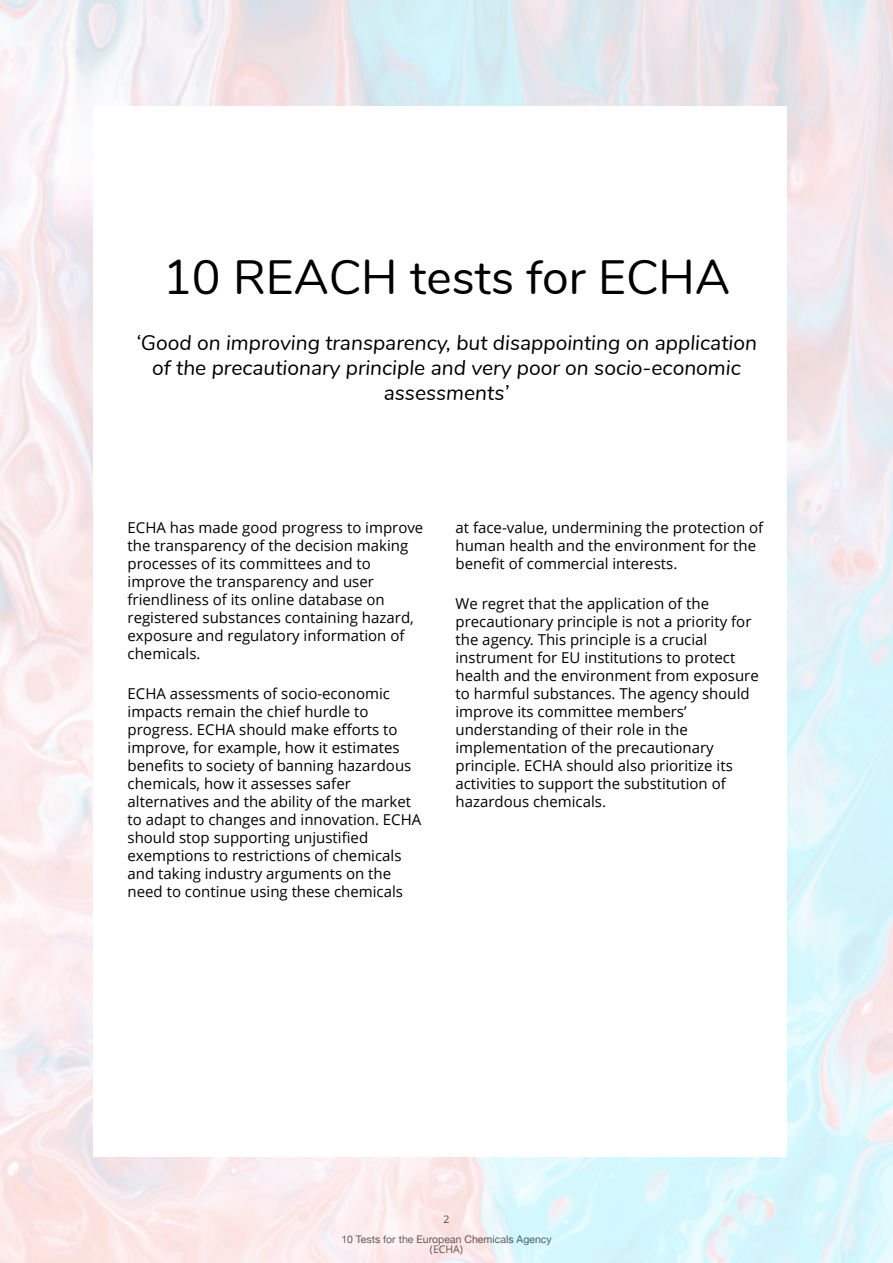
<style>
.page{position:relative;width:893px;height:1263px;background:#fff}
.page>*{position:absolute;margin:0;border:0;box-sizing:border-box;transform-origin:0 0}
.t1{font:48px "Nunito";color:#000}
.t2{font:italic 21px/25.2px "Nunito";color:#000;text-align:center}
.t3{font:15px/18px "Open Sans";color:#000}
.t4{font:10.5px "Helvetica Neue";color:#4a4a49}
.t5{font:10.5px "Open Sans";color:#4a4a49}
</style>
<div class="page">
<h1 class="t1" style="left:163px;top:242px;width:568px">10 REACH tests for ECHA</h1>
<h2 class="t2" style="left:136px;top:329px;width:622px">‘Good on improving transparency, but disappointing on application of the precautionary principle and very poor on socio-economic assessments’</h2>
<p class="t3" style="left:128px;top:518px;width:297px">ECHA has made good progress to improve the transparency of the decision making processes of its committees and to improve the transparency and user friendliness of its online database on registered substances containing hazard, exposure and regulatory information of chemicals.</p>
<p class="t3" style="left:128px;top:684px;width:295px">ECHA assessments of socio-economic impacts remain the chief hurdle to progress. ECHA should make efforts to improve, for example, how it estimates benefits to society of banning hazardous chemicals, how it assesses safer alternatives and the ability of the market to adapt to changes and innovation. ECHA should stop supporting unjustified exemptions to restrictions of chemicals and taking industry arguments on the need to continue using these chemicals</p>
<p class="t3" style="left:455px;top:518px;width:309px">at face-value, undermining the protection of human health and the environment for the benefit of commercial interests.</p>
<p class="t3" style="left:455px;top:594px;width:305px">We regret that the application of the precautionary principle is not a priority for the agency. This principle is a crucial instrument for EU institutions to protect health and the environment from exposure to harmful substances. The agency should improve its committee members’ understanding of their role in the implementation of the precautionary principle. ECHA should also prioritize its activities to support the substitution of hazardous chemicals.</p>
<p class="t5" style="left:443px;top:1212px;width:8px">2</p>
<p class="t4" style="left:341px;top:1231px;width:212px">10 Tests for the European Chemicals Agency</p>
<p class="t5" style="left:430px;top:1242px;width:35px">(ECHA)</p>
</div>
